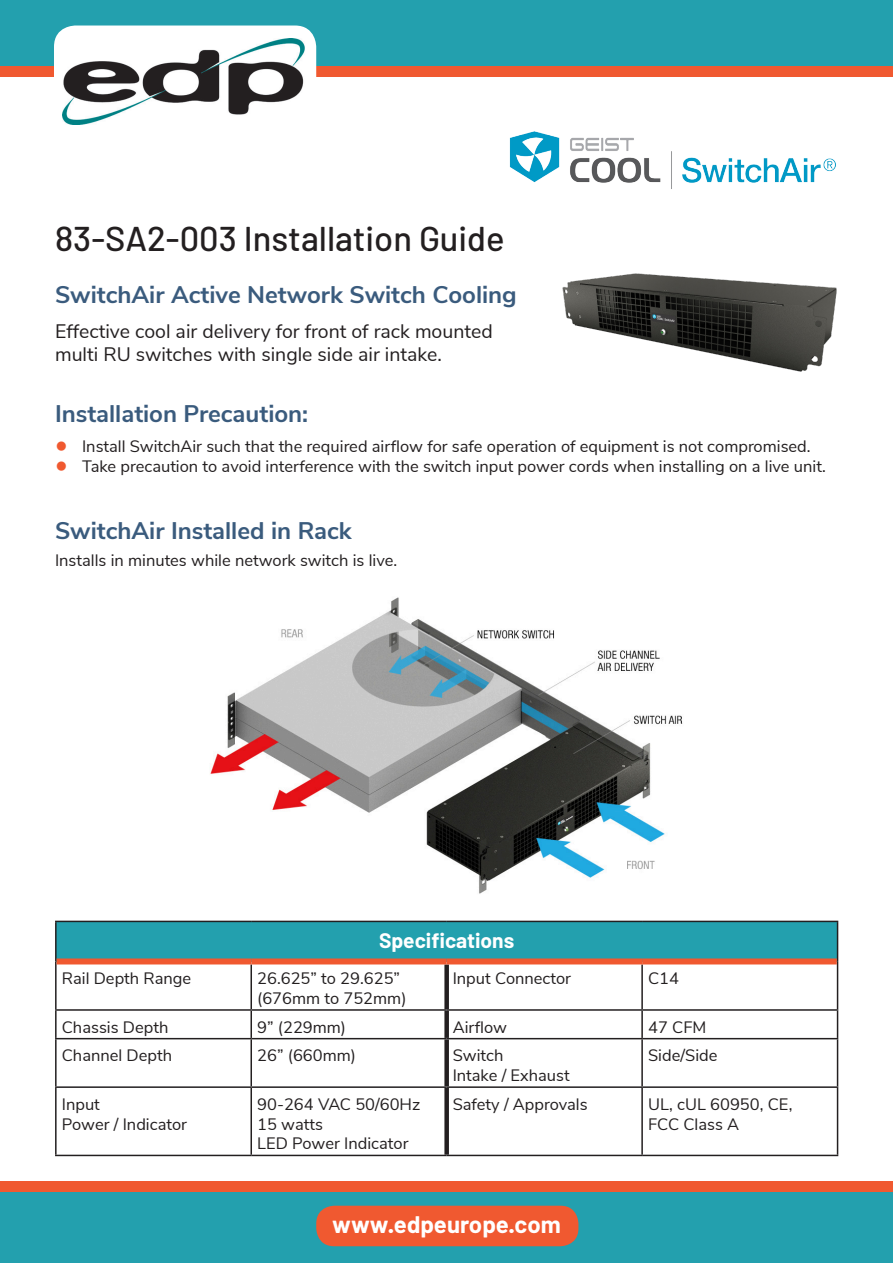
<style>
.page{position:relative;width:893px;height:1263px;background:#fff}
.page>*{position:absolute;margin:0;border:0;box-sizing:border-box;transform-origin:0 0}
.t1{font:500 34.5px "Barlow";color:#231f20}
.t2{font:700 24px "Nunito Sans";color:#3a5b7d}
.t3{font:700 24px "Barlow";color:#fff}
.t4{font:700 21px "Barlow";color:#fff}
.t5{font:19.5px/23.4px "Nunito Sans";color:#231f20}
.t6{font:16.5px/19.8px "Nunito Sans";color:#231f20}
.s1{font-family:"Verdana";font-weight:700;font-size:21px;color:#f05930}
</style>
<div class="page">
<img style="left:509px;top:131px;width:327px;height:58px">
<div style="left:56px;top:921px;width:781px;height:40px;background:#23a0ae"></div>
<hr style="left:55px;top:921px;width:196px;height:1px;background:#231f20">
<hr style="left:55px;top:922px;width:2px;height:39px;background:#231f20">
<hr style="left:251px;top:921px;width:196px;height:1px;background:#231f20">
<hr style="left:447px;top:921px;width:195px;height:1px;background:#231f20">
<hr style="left:642px;top:921px;width:196px;height:1px;background:#231f20">
<hr style="left:837px;top:922px;width:1px;height:39px;background:#231f20">
<hr style="left:55px;top:961px;width:2px;height:48px;background:#231f20">
<hr style="left:641px;top:964px;width:2px;height:45px;background:#231f20">
<hr style="left:837px;top:961px;width:1px;height:48px;background:#231f20">
<hr style="left:55px;top:1009px;width:196px;height:2px;background:#231f20">
<hr style="left:55px;top:1011px;width:2px;height:27px;background:#231f20">
<hr style="left:447px;top:1009px;width:195px;height:2px;background:#231f20">
<hr style="left:642px;top:1009px;width:196px;height:2px;background:#231f20">
<hr style="left:641px;top:1011px;width:2px;height:27px;background:#231f20">
<svg style="left:837px;top:1011px;width:1px;height:27px"></svg>
<hr style="left:55px;top:1038px;width:196px;height:1px;background:#231f20">
<hr style="left:55px;top:1039px;width:2px;height:47px;background:#231f20">
<hr style="left:447px;top:1038px;width:195px;height:1px;background:#231f20">
<hr style="left:642px;top:1038px;width:196px;height:1px;background:#231f20">
<hr style="left:641px;top:1039px;width:2px;height:47px;background:#231f20">
<hr style="left:837px;top:1039px;width:1px;height:47px;background:#231f20">
<hr style="left:55px;top:1086px;width:196px;height:2px;background:#231f20">
<hr style="left:55px;top:1088px;width:2px;height:67px;background:#231f20">
<hr style="left:447px;top:1086px;width:195px;height:2px;background:#231f20">
<hr style="left:642px;top:1086px;width:196px;height:2px;background:#231f20">
<hr style="left:641px;top:1088px;width:2px;height:67px;background:#231f20">
<hr style="left:837px;top:1088px;width:1px;height:67px;background:#231f20">
<hr style="left:55px;top:1155px;width:196px;height:1px;background:#231f20">
<hr style="left:447px;top:1155px;width:195px;height:1px;background:#231f20">
<hr style="left:642px;top:1155px;width:196px;height:1px;background:#231f20">
<hr style="left:250px;top:964px;width:2px;height:45px;background:#231f20">
<hr style="left:251px;top:1009px;width:196px;height:2px;background:#231f20">
<hr style="left:250px;top:1011px;width:2px;height:27px;background:#231f20">
<hr style="left:251px;top:1038px;width:196px;height:1px;background:#231f20">
<hr style="left:250px;top:1039px;width:2px;height:47px;background:#231f20">
<hr style="left:251px;top:1086px;width:196px;height:2px;background:#231f20">
<hr style="left:250px;top:1088px;width:2px;height:67px;background:#231f20">
<hr style="left:251px;top:1155px;width:196px;height:1px;background:#231f20">
<div style="left:444px;top:964px;width:5px;height:45px;background:#231f20"></div>
<div style="left:444px;top:1011px;width:5px;height:27px;background:#231f20"></div>
<div style="left:444px;top:1039px;width:5px;height:47px;background:#231f20"></div>
<div style="left:444px;top:1088px;width:5px;height:67px;background:#231f20"></div>
<div style="left:57px;top:958px;width:194px;height:6px;background:#f05930"></div>
<div style="left:251px;top:958px;width:196px;height:6px;background:#f05930"></div>
<div style="left:447px;top:958px;width:195px;height:6px;background:#f05930"></div>
<div style="left:642px;top:958px;width:195px;height:6px;background:#f05930"></div>
<img style="left:562px;top:273px;width:275px;height:99px">
<img style="left:210px;top:597px;width:473px;height:297px">
<div style="left:0;top:1191px;width:893px;height:72px;background:#23a0ae"></div>
<div style="left:0;top:0;width:893px;height:75px;background:#23a0ae"></div>
<div style="left:0;top:66px;width:893px;height:10px;background:#f05930"></div>
<div style="left:0;top:1181px;width:893px;height:11px;background:#f05930"></div>
<div style="left:316px;top:1206px;width:262px;height:40px;background:#f05930;border-radius:18px"></div>
<div style="left:54px;top:26px;width:262px;height:111px;background:#fff;border-radius:21px"></div>
<img style="left:63px;top:38px;width:242px;height:87px">
<p class="t1" style="left:55px;top:218px;width:451px">83-SA2-003 Installation Guide</p>
<p class="t2" style="left:55px;top:277px;width:463px">SwitchAir Active Network Switch Cooling</p>
<p class="t5" style="left:55px;top:318px;width:439px">Effective cool air delivery for front of rack mounted multi RU switches with single side air intake.</p>
<p class="t2" style="left:55px;top:396px;width:255px">Installation Precaution:</p>
<p class="t6" style="left:55px;top:435px;width:757px"><span class="s1">●</span> Install SwitchAir such that the required airflow for safe operation of equipment is not compromised.</p>
<p class="t6" style="left:55px;top:455px;width:772px"><span class="s1">●</span> Take precaution to avoid interference with the switch input power cords when installing on a live unit.</p>
<p class="t2" style="left:55px;top:513px;width:298px">SwitchAir Installed in Rack</p>
<p class="t6" style="left:55px;top:549px;width:344px">Installs in minutes while network switch is live.</p>
<p class="t4" style="left:379px;top:928px;width:137px">Specifications</p>
<p class="t6" style="left:62px;top:967px;width:131px">Rail Depth Range</p>
<p class="t6" style="left:257px;top:967px;width:151px">26.625” to 29.625” (676mm to 752mm)</p>
<p class="t6" style="left:453px;top:967px;width:120px">Input Connector</p>
<p class="t6" style="left:648px;top:967px;width:32px">C14</p>
<p class="t6" style="left:62px;top:1016px;width:108px">Chassis Depth</p>
<p class="t6" style="left:257px;top:1016px;width:90px">9” (229mm)</p>
<p class="t6" style="left:453px;top:1016px;width:56px">Airflow</p>
<p class="t6" style="left:648px;top:1016px;width:60px">47 CFM</p>
<p class="t6" style="left:62px;top:1045px;width:112px">Channel Depth</p>
<p class="t6" style="left:257px;top:1045px;width:100px">26” (660mm)</p>
<p class="t6" style="left:453px;top:1045px;width:52px">Switch</p>
<p class="t6" style="left:453px;top:1064px;width:118px">Intake / Exhaust</p>
<p class="t6" style="left:648px;top:1045px;width:71px">Side/Side</p>
<p class="t6" style="left:62px;top:1093px;width:40px">Input</p>
<p class="t6" style="left:62px;top:1113px;width:127px">Power / Indicator</p>
<p class="t6" style="left:257px;top:1093px;width:165px">90-264 VAC 50/60Hz</p>
<p class="t6" style="left:257px;top:1113px;width:67px">15 watts</p>
<p class="t6" style="left:257px;top:1133px;width:153px">LED Power Indicator</p>
<p class="t6" style="left:453px;top:1093px;width:137px">Safety / Approvals</p>
<p class="t6" style="left:648px;top:1093px;width:146px">UL, cUL 60950, CE,</p>
<p class="t6" style="left:648px;top:1113px;width:93px">FCC Class A</p>
<p class="t3" style="left:332px;top:1209px;width:230px">www.edpeurope.com</p>
</div>
